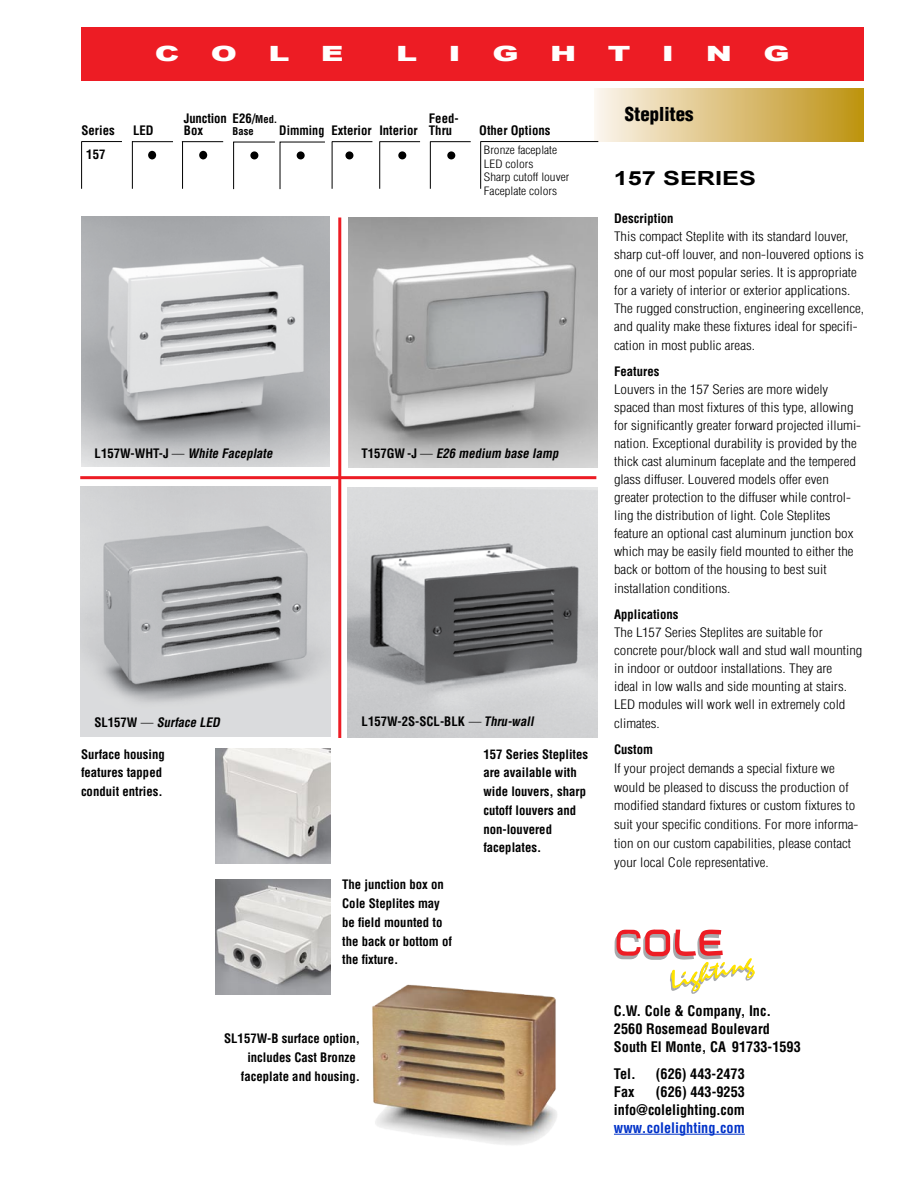
<style>
.page{position:relative;width:918px;height:1188px;background:#fff}
.page>*{position:absolute;margin:0;border:0;box-sizing:border-box;transform-origin:0 0}
.t1{font:900 21px "Arial";color:#fff;scale:1.5 1}
.t2{font:700 19.5px "Arial";color:#000;scale:1.3 1}
.t3{font:900 condensed 18.75px "Helvetica";color:#000}
.t4{font:700 condensed 14.25px/18px "Helvetica";color:#000}
.t5{font:700 condensed 14.25px "Helvetica";color:#0032c8}
.t6{font:300 condensed 12.75px/18.1px "Helvetica";color:#000;scale:1.15 1}
.t7{font:700 condensed 12.75px/18.8px "Helvetica";color:#000}
.t8{font:italic 700 condensed 12.75px "Helvetica";color:#000}
.t9{font:700 condensed 12.75px "Helvetica";color:#000;scale:.95 1}
.t10{font:300 condensed 11.25px/13.5px "Helvetica";color:#000;scale:1.15 1}
.t11{font:700 condensed 10.5px "Helvetica";color:#000}
.s1{font-size:10.5px}
.s2{font-style:normal}
.s3{font-weight:300;font-style:normal}
.s4{font-weight:300;font-style:italic}
.s5{font-style:italic}
.s6{color:#fff}
</style>
<div class="page">
<img style="left:81px;top:217px;width:249px;height:250px">
<img style="left:348px;top:488px;width:250px;height:249px">
<img style="left:348px;top:218px;width:250px;height:249px">
<div style="left:594px;top:88px;width:269px;height:54px;background:linear-gradient(to right,#fcf3ec,#be9212)"></div>
<div style="left:81px;top:27px;width:783px;height:53px;background:#ed1c24"></div>
<hr style="left:81px;top:142px;width:1px;height:47px;background:#000">
<hr style="left:132px;top:141px;width:41px;height:1px;background:#000">
<hr style="left:132px;top:141px;width:1px;height:48px;background:#000">
<hr style="left:182px;top:142px;width:1px;height:47px;background:#000">
<hr style="left:182px;top:141px;width:41px;height:1px;background:#000">
<hr style="left:332px;top:142px;width:1px;height:47px;background:#000">
<hr style="left:332px;top:141px;width:40px;height:1px;background:#000">
<hr style="left:379px;top:142px;width:1px;height:47px;background:#000">
<hr style="left:380px;top:141px;width:40px;height:1px;background:#000">
<hr style="left:430px;top:142px;width:1px;height:47px;background:#000">
<hr style="left:430px;top:141px;width:41px;height:1px;background:#000">
<hr style="left:480px;top:142px;width:1px;height:47px;background:#000">
<hr style="left:481px;top:141px;width:117px;height:1px;background:#000">
<div style="left:345px;top:151px;width:8px;height:8px;background:#000;border-radius:50%"></div>
<div style="left:447px;top:151px;width:8px;height:8px;background:#000;border-radius:50%"></div>
<div style="left:199px;top:151px;width:8px;height:8px;background:#000;border-radius:50%"></div>
<div style="left:148px;top:151px;width:8px;height:8px;background:#000;border-radius:50%"></div>
<img style="left:215px;top:879px;width:115px;height:115px">
<img style="left:215px;top:749px;width:115px;height:115px">
<img style="left:81px;top:486px;width:250px;height:251px">
<hr style="left:338px;top:218px;width:3px;height:520px;background:#ed1c24">
<hr style="left:80px;top:476px;width:516px;height:3px;background:#ed1c24">
<svg style="left:233px;top:142px;width:92px;height:47px"></svg>
<hr style="left:614px;top:1134px;width:131px;height:1px;background:#0032c8">
<svg style="left:614px;top:929px;width:141px;height:65px"></svg>
<div style="left:250px;top:151px;width:8px;height:8px;background:#000;border-radius:50%"></div>
<hr style="left:81px;top:141px;width:41px;height:1px;background:#000">
<img style="left:372px;top:984px;width:185px;height:161px">
<div style="left:398px;top:151px;width:8px;height:8px;background:#000;border-radius:50%"></div>
<p class="t7" style="left:81px;top:121px;width:35px">Series</p>
<h1 class="t1" style="left:155px;top:38px;width:18px">C</h1>
<h1 class="t1" style="left:211px;top:38px;width:19px">O</h1>
<h1 class="t1" style="left:268px;top:38px;width:16px">L</h1>
<h1 class="t1" style="left:321px;top:38px;width:17px">E</h1>
<h1 class="t1" style="left:396px;top:38px;width:16px">L</h1>
<h1 class="t1" style="left:449px;top:38px;width:10px">I</h1>
<h1 class="t1" style="left:492px;top:38px;width:19px">G</h1>
<h1 class="t1" style="left:550px;top:38px;width:19px">H</h1>
<h1 class="t1" style="left:608px;top:38px;width:17px">T</h1>
<h1 class="t1" style="left:662px;top:38px;width:10px">I</h1>
<h1 class="t1" style="left:706px;top:38px;width:19px">N</h1>
<h1 class="t1" style="left:763px;top:38px;width:19px">G</h1>
<p class="t7" style="left:233px;top:109px;width:46px">E26/<span class="s1">Med.</span></p>
<p class="t11" style="left:233px;top:124px;width:22px">Base</p>
<p class="t7" style="left:184px;top:113px;width:44px;line-height:12px">Junction<br>Box</p>
<p class="t7" style="left:331px;top:121px;width:42px">Exterior</p>
<p class="t7" style="left:429px;top:109px;width:31px">Feed-</p>
<p class="t7" style="left:133px;top:121px;width:22px">LED</p>
<p class="t9" style="left:279px;top:123px;width:49px">Dimming</p>
<p class="t7" style="left:379px;top:121px;width:74px">Interior Thru</p>
<p class="t7" style="left:479px;top:121px;width:73px">Other Options</p>
<h3 class="t3" style="left:625px;top:102px;width:70px">Steplites</h3>
<p class="t7" style="left:86px;top:145px;width:21px">157</p>
<p class="t10" style="left:484px;top:143px;width:76px">Bronze faceplate<br>LED colors<br>Sharp cutoff louver<br>Faceplate colors</p>
<p class="t8" style="left:95px;top:446px;width:182px"><span class="s2">L 1 5 7 W - W H T- J</span> <span class="s3">—</span> White Faceplate</p>
<p class="t8" style="left:361px;top:446px;width:201px"><span class="s2">T 1 5 7 G W - J</span> <span class="s3">—</span> E26 medium base lamp</p>
<p class="t8" style="left:94px;top:714px;width:130px"><span class="s2">S L 1 5 7 W</span> <span class="s3">—</span> Surface LED</p>
<p class="t7" style="left:81px;top:745px;width:85px">Surface housing features tapped conduit entries.</p>
<p class="t7" style="left:362px;top:712px;width:176px">L157W-2S-SCL-BLK <span class="s4">—</span> <span class="s5">Thru-wall</span></p>
<p class="t7" style="left:342px;top:875px;width:111px">The junction box on<br>Cole Steplites may be field mounted to the back or bottom of the fixture.</p>
<p class="t7" style="left:483px;top:745px;width:106px">157 Series Steplites are available with wide louvers, sharp cutoff louvers and non-louvered faceplates.</p>
<p class="t7" style="left:224px;top:1029px;width:137px;text-align:right">SL157W-B surface option, includes Cast Bronze<span class="s6">. </span>faceplate and housing.</p>
<h2 class="t2" style="left:614px;top:165px;width:111px">157 SERIES</h2>
<p class="t7" style="left:614px;top:209px;width:61px">Description</p>
<p class="t6" style="left:614px;top:227px;width:219px">This compact Steplite with its standard louver, sharp cut-off louver, and non-louvered options is one of our most popular series. It is appropriate for a variety of interior or exterior applications.<br>The rugged construction, engineering excellence, and quality make these fixtures ideal for specifi&shy;cation in most public areas.</p>
<p class="t7" style="left:614px;top:362px;width:47px">Features</p>
<p class="t6" style="left:614px;top:380px;width:216px">Louvers in the 157 Series are more widely spaced than most fixtures of this type, allowing for significantly greater forward projected illumi&shy;nation. Exceptional durability is provided by the thick cast aluminum faceplate and the tempered glass diffuser. Louvered models offer even greater protection to the diffuser while control&shy;ling the distribution of light. Cole Steplites feature an optional cast aluminum junction box which may be easily field mounted to either the back or bottom of the housing to best suit installation conditions.</p>
<p class="t7" style="left:614px;top:605px;width:66px">Applications</p>
<p class="t6" style="left:614px;top:623px;width:217px">The L157 Series Steplites are suitable for concrete pour/block wall and stud wall mounting in indoor or outdoor installations. They are<br>ideal in low walls and side mounting at stairs.<br>LED modules will work well in extremely cold climates.</p>
<p class="t7" style="left:614px;top:740px;width:40px">Custom</p>
<p class="t6" style="left:614px;top:759px;width:214px;line-height:18.8px">If your project demands a special fixture we would be pleased to discuss the production of modified standard fixtures or custom fixtures to suit your specific conditions. For more informa&shy;tion on our custom capabilities, please contact your local Cole representative.</p>
<p class="t4" style="left:614px;top:1001px;width:188px">C.W. Cole &amp; Company, Inc.<br>2560 Rosemead Boulevard<br>South El Monte, CA 91733-1593</p>
<p class="t4" style="left:614px;top:1064px;width:23px">Tel.</p>
<p class="t4" style="left:656px;top:1064px;width:91px">(626) 443-2473</p>
<p class="t4" style="left:614px;top:1082px;width:22px">Fax</p>
<p class="t4" style="left:614px;top:1082px;width:133px;text-align:right">(626) 443-9253 info@colelighting.com</p>
<p class="t5" style="left:614px;top:1119px;width:132px">www.colelighting.com</p>
</div>
